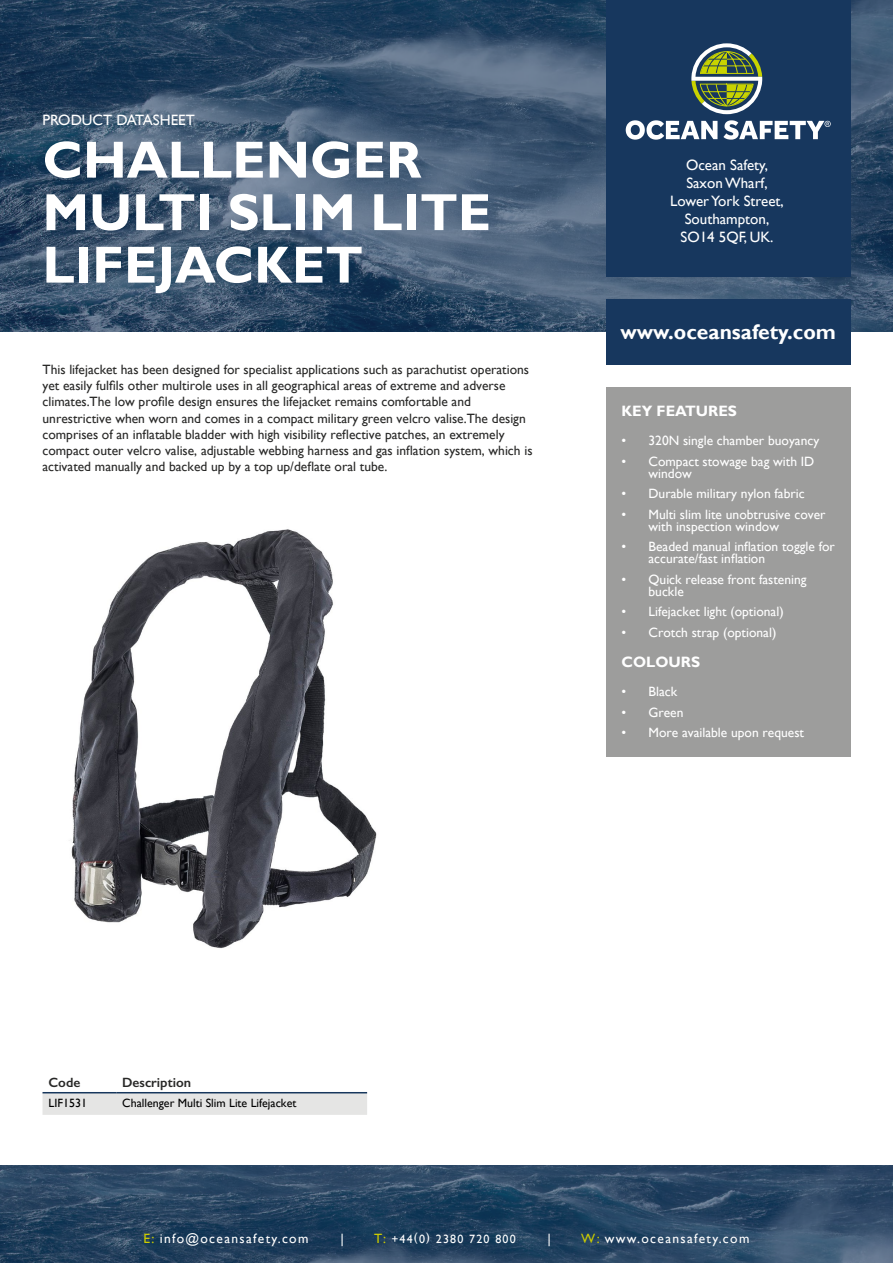
<style>
.page{position:relative;width:893px;height:1263px;background:#fff}
.page>*{position:absolute;margin:0;border:0;box-sizing:border-box;transform-origin:0 0}
.t1{font:700 52.5px/52.5px "Gill Sans";color:#fff}
.t2{font:700 21px "Gill Sans";color:#fff}
.t3{font:15px/18px "Gill Sans";color:#fff;text-align:center}
.t4{font:700 15px "Gill Sans";color:#fff}
.t5{font:13.5px/16.2px "Gill Sans";color:#282827}
.t6{font:13.5px/12px "Gill Sans";color:#fff}
.t7{font:13.5px "Gill Sans";letter-spacing:.1em;color:#fff}
.t8{font:600 13.5px "Gill Sans";color:#282827}
.t9{font:12px "Gill Sans";color:#000}
.t10{font:12px "Gill Sans";letter-spacing:.1em;color:#fff}
.s1{color:#cc0}
.s2{font-size:13.5px;color:#cc0}
</style>
<div class="page">
<svg style="left:0;top:0;width:893px;height:332px;background:#3a536e"></svg>
<svg style="left:0;top:1165px;width:893px;height:98px;background:#2a4764"></svg>
<div style="left:606px;top:0;width:244px;height:276px;background:#17375e"></div>
<svg style="left:626px;top:120px;width:91px;height:20px"></svg>
<svg style="left:723px;top:120px;width:108px;height:20px"></svg>
<svg style="left:691px;top:43px;width:71px;height:71px"></svg>
<div style="left:606px;top:299px;width:244px;height:66px;background:#17375e"></div>
<div style="left:606px;top:387px;width:244px;height:370px;background:#9d9d9c"></div>
<div style="left:43px;top:1093px;width:324px;height:22px;background:#e5e5e4"></div>
<hr style="left:43px;top:1092px;width:73px;height:1px;background:#17375d">
<hr style="left:116px;top:1092px;width:251px;height:1px;background:#17375d">
<img style="left:71px;top:529px;width:306px;height:420px">
<p class="t3" style="left:43px;top:111px;width:154px">PRODUCT DATASHEET</p>
<h1 class="t1" style="left:43px;top:135px;width:450px">CHALLENGER<br>MULTI SLIM LITE<br>LIFEJACKET</h1>
<p class="t5" style="left:43px;top:361px;width:491px">This lifejacket has been designed for specialist applications such as parachutist operations yet easily fulfils other multirole uses in all geographical areas of extreme and adverse climates.The low profile design ensures the lifejacket remains comfortable and unrestrictive when worn and comes in a compact military green velcro valise.The design comprises of an inflatable bladder with high visibility reflective patches, an extremely compact outer velcro valise, adjustable webbing harness and gas inflation system, which is activated manually and backed up by a top up/deflate oral tube.</p>
<p class="t3" style="left:670px;top:156px;width:115px">Ocean Safety,<br>Saxon Wharf,<br>Lower York Street,<br>Southampton,<br>SO14 5QF, UK.</p>
<h2 class="t2" style="left:620px;top:319px;width:217px">www.oceansafety.com</h2>
<p class="t4" style="left:621px;top:402px;width:117px">KEY FEATURES</p>
<p class="t6" style="left:621px;top:434px;width:199px">• 320N single chamber buoyancy</p>
<p class="t6" style="left:648px;top:455px;width:167px;text-indent:-27px">• Compact stowage bag with ID window</p>
<p class="t6" style="left:621px;top:487px;width:185px">• Durable military nylon fabric</p>
<p class="t6" style="left:648px;top:508px;width:179px;text-indent:-27px">• Multi slim lite unobtrusive cover with inspection window</p>
<p class="t6" style="left:648px;top:540px;width:188px;text-indent:-27px">• Beaded manual inflation toggle for accurate/fast inflation</p>
<p class="t6" style="left:648px;top:573px;width:160px;text-indent:-27px">• Quick release front fastening buckle</p>
<p class="t6" style="left:621px;top:605px;width:164px">• Lifejacket light (optional)</p>
<p class="t6" style="left:621px;top:626px;width:156px">• Crotch strap (optional)</p>
<p class="t4" style="left:621px;top:653px;width:80px">COLOURS</p>
<p class="t6" style="left:621px;top:686px;width:57px">• Black</p>
<p class="t6" style="left:621px;top:706px;width:64px">• Green</p>
<p class="t6" style="left:621px;top:727px;width:184px">• More available upon request</p>
<p class="t8" style="left:49px;top:1074px;width:33px">Code</p>
<p class="t8" style="left:122px;top:1074px;width:70px">Description</p>
<p class="t9" style="left:49px;top:1096px;width:40px">LIF1531</p>
<p class="t9" style="left:122px;top:1096px;width:176px">Challenger Multi Slim Lite Lifejacket</p>
<p class="t7" style="left:144px;top:1230px;width:166px"><span class="s1">E:</span> info@oceansafety.com</p>
<p class="t7" style="left:340px;top:1230px;width:5px">|</p>
<p class="t10" style="left:374px;top:1232px;width:143px"><span class="s2">T:</span> +44(0) 2380 720 800</p>
<p class="t7" style="left:548px;top:1230px;width:5px">|</p>
<p class="t7" style="left:581px;top:1230px;width:170px"><span class="s1">W:</span> www.oceansafety.com</p>
</div>
